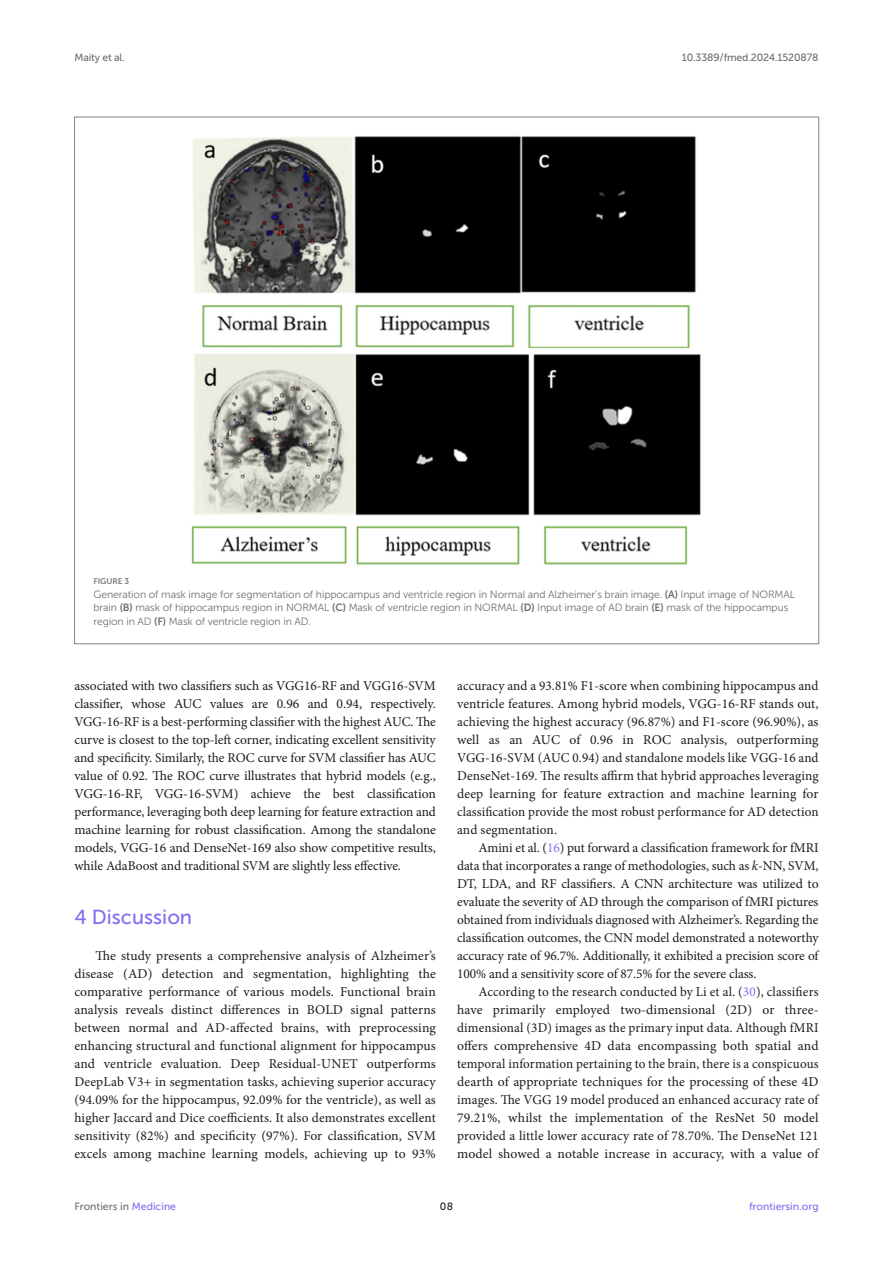
<style>
.page{position:relative;width:893px;height:1263px;background:#fff}
.page>*{position:absolute;margin:0;border:0;box-sizing:border-box;transform-origin:0 0}
.HEAD_1{font:20.25px "Museo Sans 500";color:#856df0}
.TEXT{font:13.5px/18px "Minion Pro";color:#1b1c1b;text-align:justify}
.FIG_LEG{font:10.5px/13.5px "Museo Sans 300";letter-spacing:-.01em;color:#706f70}
.t1{font:10.5px "Museo Sans 500";letter-spacing:-.015em;color:#706f70}
.t2{font:10.5px "Museo Sans 500";color:#856df0}
.t3{font:10.5px "Museo Sans 500";color:#1b1c1b}
.FIG_HD{font:8.25px "Museo Sans 700";letter-spacing:-.01em;color:#7e7f7f}
.s1{font-family:"Museo Sans 700"}
.s2{color:#856df0}
.s3{font-style:italic}
</style>
<div class="page">
<img style="left:191px;top:136px;width:510px;height:429px">
<p class="t1" style="left:74px;top:51px;width:52px">Maity et al.</p>
<p class="t1" style="left:682px;top:51px;width:138px">10.3389/fmed.2024.1520878</p>
<p class="FIG_HD" style="left:94px;top:577px;width:37px">FIGURE 3</p>
<p class="FIG_LEG" style="left:94px;top:587px;width:703px">Generation of mask image for segmentation of hippocampus and ventricle region in Normal and Alzheimer’s brain image. <span class="s1">(A)</span> Input image of NORMAL brain <span class="s1">(B)</span> mask of hippocampus region in NORMAL <span class="s1">(C)</span> Mask of ventricle region in NORMAL <span class="s1">(D)</span> Input image of AD brain <span class="s1">(E)</span> mask of the hippocampus region in AD <span class="s1">(F)</span> Mask of ventricle region in AD.</p>
<p class="TEXT" style="left:74px;top:677px;width:363px">associated with two classifiers such as VGG16-RF and VGG16-SVM classifier, whose AUC values are 0.96 and 0.94, respectively.<br>VGG-16-RF is a best-performing classifier with the highest AUC. The curve is closest to the top-left corner, indicating excellent sensitivity and specificity. Similarly, the ROC curve for SVM classifier has AUC value of 0.92. The ROC curve illustrates that hybrid models (e.g., VGG-16-RF, VGG-16-SVM) achieve the best classification performance, leveraging both deep learning for feature extraction and machine learning for robust classification. Among the standalone models, VGG-16 and DenseNet-169 also show competitive results, while AdaBoost and traditional SVM are slightly less effective.</p>
<p class="HEAD_1" style="left:74px;top:906px;width:119px">4 Discussion</p>
<p class="TEXT" style="left:74px;top:947px;width:363px;text-indent:21px">The study presents a comprehensive analysis of Alzheimer’s disease (AD) detection and segmentation, highlighting the comparative performance of various models. Functional brain analysis reveals distinct differences in BOLD signal patterns between normal and AD-affected brains, with preprocessing enhancing structural and functional alignment for hippocampus and ventricle evaluation. Deep Residual-UNET outperforms DeepLab V3+ in segmentation tasks, achieving superior accuracy (94.09% for the hippocampus, 92.09% for the ventricle), as well as higher Jaccard and Dice coefficients. It also demonstrates excellent sensitivity (82%) and specificity (97%). For classification, SVM excels among machine learning models, achieving up to 93%</p>
<p class="TEXT" style="left:457px;top:677px;width:363px">accuracy and a 93.81% F1-score when combining hippocampus and ventricle features. Among hybrid models, VGG-16-RF stands out, achieving the highest accuracy (96.87%) and F1-score (96.90%), as well as an AUC of 0.96 in ROC analysis, outperforming VGG-16-SVM (AUC 0.94) and standalone models like VGG-16 and DenseNet-169. The results affirm that hybrid approaches leveraging deep learning for feature extraction and machine learning for classification provide the most robust performance for AD detection and segmentation.</p>
<p class="TEXT" style="left:457px;top:839px;width:363px;text-indent:21px">Amini et al. (<span class="s2">16</span>) put forward a classification framework for fMRI data that incorporates a range of methodologies, such as <span class="s3">k</span>-NN, SVM, DT, LDA, and RF classifiers. A CNN architecture was utilized to evaluate the severity of AD through the comparison of fMRI pictures obtained from individuals diagnosed with Alzheimer’s. Regarding the classification outcomes, the CNN model demonstrated a noteworthy accuracy rate of 96.7%. Additionally, it exhibited a precision score of 100% and a sensitivity score of 87.5% for the severe class.</p>
<p class="TEXT" style="left:457px;top:983px;width:363px;text-indent:21px">According to the research conducted by Li et al. (<span class="s2">30</span>), classifiers have primarily employed two-dimensional (2D) or three&shy;dimensional (3D) images as the primary input data. Although fMRI offers comprehensive 4D data encompassing both spatial and temporal information pertaining to the brain, there is a conspicuous dearth of appropriate techniques for the processing of these 4D images. The VGG 19 model produced an enhanced accuracy rate of 79.21%, whilst the implementation of the ResNet 50 model provided a little lower accuracy rate of 78.70%. The DenseNet 121 model showed a notable increase in accuracy, with a value of</p>
<p class="t1" style="left:74px;top:1200px;width:103px">Frontiers in <span class="s2">Medicine</span></p>
<p class="t3" style="left:440px;top:1200px;width:15px">08</p>
<p class="t2" style="left:749px;top:1200px;width:71px">frontiersin.org</p>
</div>
